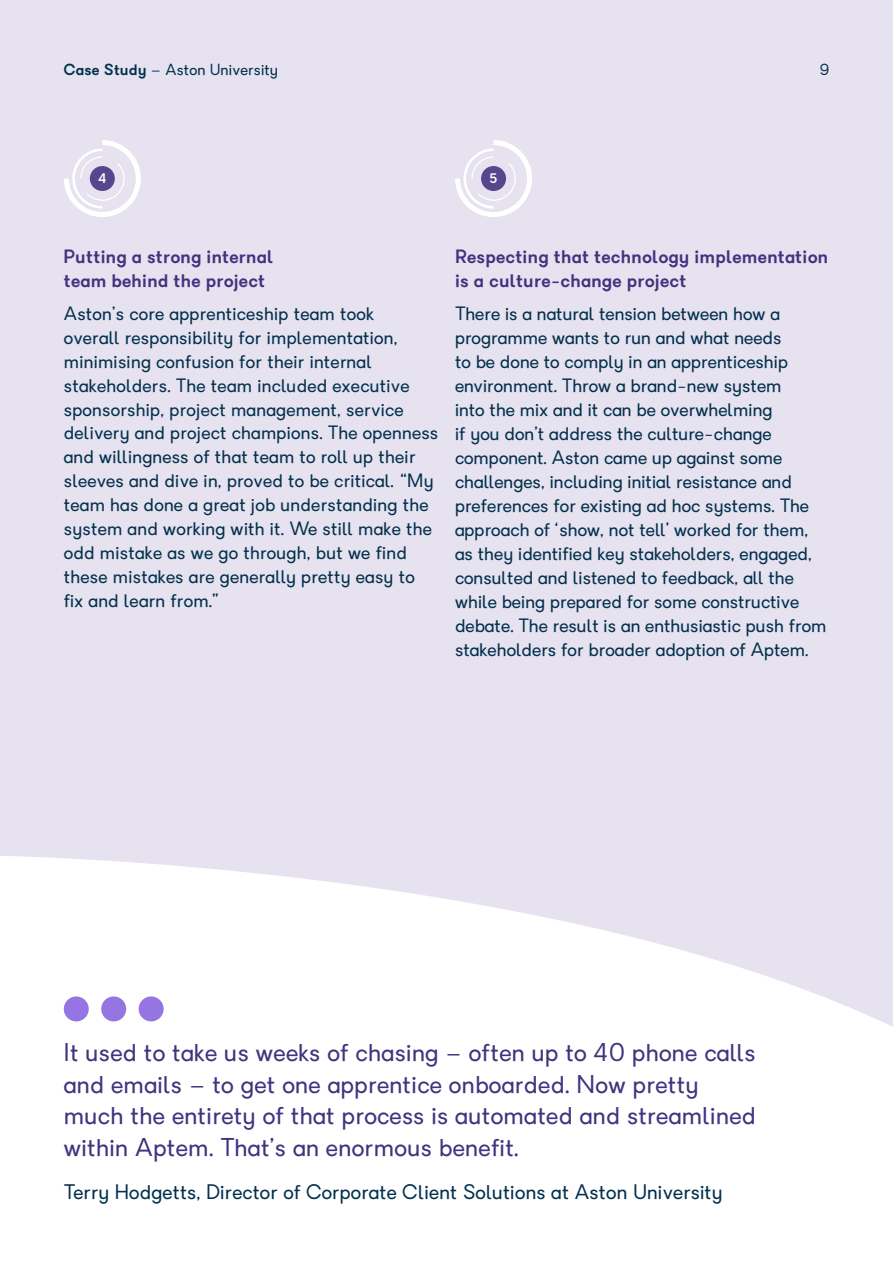
<style>
.page{position:relative;width:893px;height:1263px;background:#e6e2ef}
.page>*{position:absolute;margin:0;border:0;box-sizing:border-box;transform-origin:0 0}
.t1{font:24px/31.5px "Granary";letter-spacing:.02em;color:#42337f}
.t2{font:19.65px "Granary";letter-spacing:.02em;color:#03304d}
.t3{font:18px/24px "Granary";letter-spacing:.01em;color:#03304d}
.t4{font:600 18px/24px "Granary";letter-spacing:.02em;color:#42337f}
.t5{font:15px "Granary";letter-spacing:.02em;color:#03304d}
.t6{font:600 15px "Granary";letter-spacing:.02em;color:#03304d}
.t7{font:600 12.9px "Granary";color:#fff}
</style>
<div class="page">
<svg style="left:0;top:856px;width:893px;height:407px;background:#fbfafc"></svg>
<div style="left:64px;top:996px;width:25px;height:25px;background:#9475e1;border-radius:50%"></div>
<div style="left:101px;top:996px;width:25px;height:25px;background:#9475e1;border-radius:50%"></div>
<div style="left:139px;top:996px;width:25px;height:25px;background:#9475e1;border-radius:50%"></div>
<svg style="left:64px;top:140px;width:77px;height:77px"></svg>
<div style="left:90px;top:166px;width:25px;height:25px;background:#55478c;border-radius:50%"></div>
<svg style="left:455px;top:140px;width:77px;height:77px"></svg>
<div style="left:481px;top:166px;width:25px;height:25px;background:#55478c;border-radius:50%"></div>
<p class="t6" style="left:64px;top:60px;width:84px">Case Study</p>
<p class="t5" style="left:165px;top:60px;width:114px">Aston University</p>
<p class="t5" style="left:819px;top:60px;width:11px">9</p>
<p class="t7" style="left:98px;top:170px;width:9px">4</p>
<p class="t7" style="left:490px;top:170px;width:9px">5</p>
<p class="t4" style="left:64px;top:245px;width:211px">Putting a strong internal team behind the project</p>
<p class="t3" style="left:64px;top:301px;width:376px">Aston’s core apprenticeship team took<br>overall responsibility for implementation, minimising confusion for their internal stakeholders. The team included executive sponsorship, project management, service delivery and project champions. The openness and willingness of that team to roll up their sleeves and dive in, proved to be critical. “My team has done a great job understanding the system and working with it. We still make the odd mistake as we go through, but we find these mistakes are generally pretty easy to fix and learn from.”</p>
<p class="t4" style="left:455px;top:245px;width:375px">Respecting that technology implementation is a culture-change project</p>
<p class="t3" style="left:455px;top:301px;width:373px">There is a natural tension between how a programme wants to run and what needs<br>to be done to comply in an apprenticeship environment. Throw a brand-new system<br>into the mix and it can be overwhelming<br>if you don’t address the culture-change component. Aston came up against some challenges, including initial resistance and preferences for existing ad hoc systems. The approach of ‘show, not tell’ worked for them, as they identified key stakeholders, engaged, consulted and listened to feedback, all the while being prepared for some constructive debate. The result is an enthusiastic push from stakeholders for broader adoption of Aptem.</p>
<h1 class="t1" style="left:64px;top:1037px;width:693px">It used to take us weeks of chasing – often up to 40 phone calls and emails – to get one apprentice onboarded. Now pretty much the entirety of that process is automated and streamlined within Aptem. That’s an enormous benefit.</h1>
<p class="t2" style="left:64px;top:1179px;width:660px">Terry Hodgetts, Director of Corporate Client Solutions at Aston University</p>
</div>
